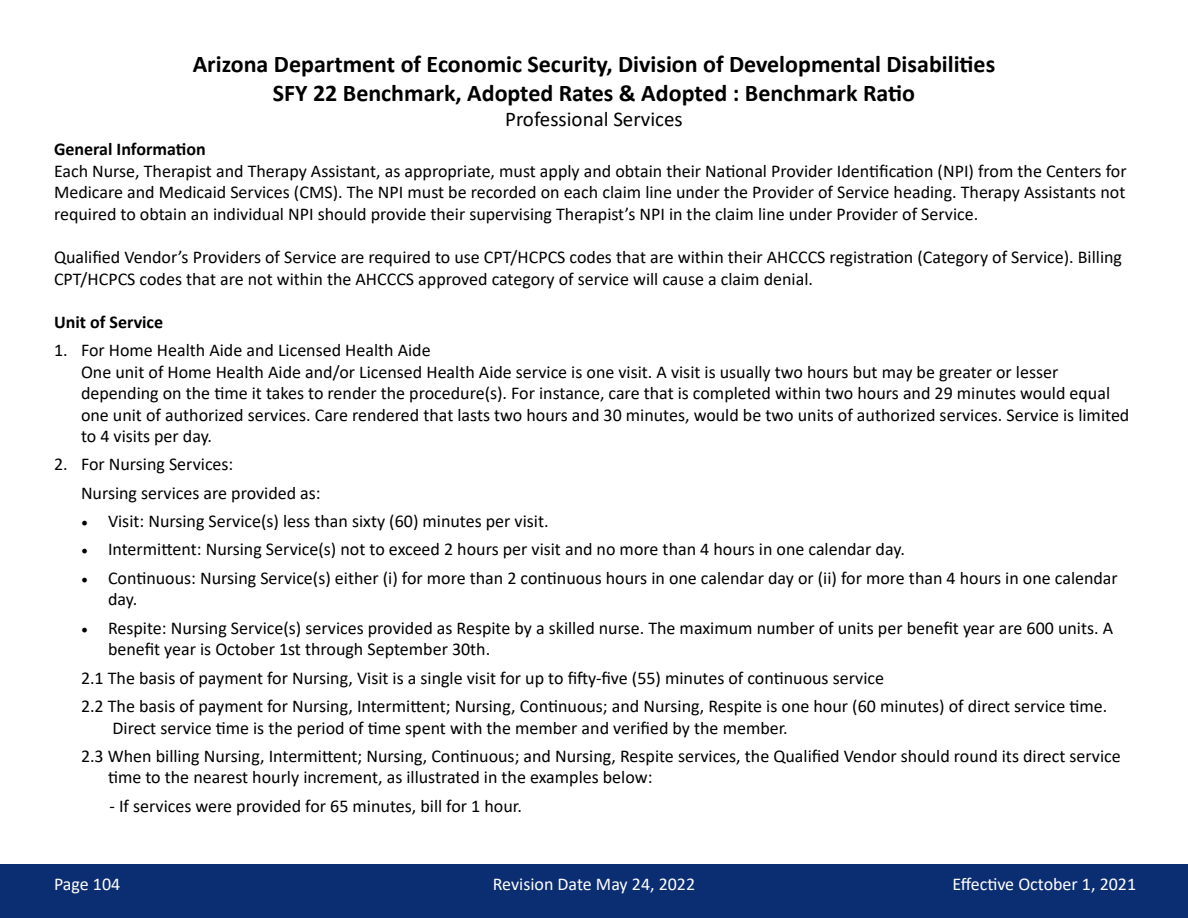
<style>
.page{position:relative;width:1188px;height:918px;background:#fff}
.page>*{position:absolute;margin:0;border:0;box-sizing:border-box;transform-origin:0 0}
.t1{font:700 24px/28.8px "Calibri";color:#000;text-align:center}
.t2{font:21px "Calibri";color:#000}
.t3{font:18px/21.6px "Calibri";color:#000}
.t4{font:18px "Calibri";color:#fff}
.t5{font:700 18px "Calibri";color:#000}
.s1{font-family:"Minion Pro"}
</style>
<div class="page">
<div style="left:0;top:864px;width:1188px;height:54px;background:#0b2d72"></div>
<h1 class="t1" style="left:193px;top:49px;width:804px">Arizona Department of Economic Security, Division of Developmental Disabilities<br>SFY 22 Benchmark, Adopted Rates &amp; Adopted : Benchmark Ratio</h1>
<p class="t2" style="left:505px;top:104px;width:179px">Professional Services</p>
<p class="t5" style="left:54px;top:136px;width:153px">General Information</p>
<p class="t3" style="left:54px;top:159px;width:1074px;text-align:justify">Each Nurse, Therapist and Therapy Assistant, as appropriate, must apply and obtain their National Provider Identification (NPI) from the Centers for Medicare and Medicaid Services (CMS). The NPI must be recorded on each claim line under the Provider of Service heading. Therapy Assistants not required to obtain an individual NPI should provide their supervising Therapist’s NPI in the claim line under Provider of Service.</p>
<p class="t3" style="left:54px;top:246px;width:1070px">Qualified Vendor’s Providers of Service are required to use CPT/HCPCS codes that are within their AHCCCS registration (Category of Service). Billing<br>CPT/HCPCS codes that are not within the AHCCCS approved category of service will cause a claim denial.</p>
<p class="t5" style="left:54px;top:309px;width:111px">Unit of Service</p>
<p class="t3" style="left:81px;top:339px;width:1050px;text-indent:-27px">1. For Home Health Aide and Licensed Health Aide<br>One unit of Home Health Aide and/or Licensed Health Aide service is one visit. A visit is usually two hours but may be greater or lesser depending on the time it takes to render the procedure(s). For instance, care that is completed within two hours and 29 minutes would equal one unit of authorized services. Care rendered that lasts two hours and 30 minutes, would be two units of authorized services. Service is limited to 4 visits per day.</p>
<p class="t3" style="left:81px;top:450px;width:241px;line-height:28.3px;text-indent:-27px">2. For Nursing Services:<br>Nursing services are provided as:</p>
<p class="t3" style="left:81px;top:510px;width:469px"><span class="s1">•</span> Visit: Nursing Service(s) less than sixty (60) minutes per visit.</p>
<p class="t3" style="left:81px;top:538px;width:825px"><span class="s1">•</span> Intermittent: Nursing Service(s) not to exceed 2 hours per visit and no more than 4 hours in one calendar day.</p>
<p class="t3" style="left:108px;top:566px;width:1011px;text-indent:-27px"><span class="s1">•</span> Continuous: Nursing Service(s) either (i) for more than 2 continuous hours in one calendar day or (ii) for more than 4 hours in one calendar day.</p>
<p class="t3" style="left:108px;top:616px;width:1007px;text-indent:-27px"><span class="s1">•</span> Respite: Nursing Service(s) services provided as Respite by a skilled nurse. The maximum number of units per benefit year are 600 units. A benefit year is October 1st through September 30th.</p>
<p class="t3" style="left:81px;top:663px;width:1028px;line-height:28.3px">2.1 The basis of payment for Nursing, Visit is a single visit for up to fifty-five (55) minutes of continuous service<br>2.2 The basis of payment for Nursing, Intermittent; Nursing, Continuous; and Nursing, Respite is one hour (60 minutes) of direct service time.</p>
<p class="t3" style="left:81px;top:713px;width:1041px;line-height:28.3px;text-indent:32px">Direct service time is the period of time spent with the member and verified by the member.<br>2.3 When billing Nursing, Intermittent; Nursing, Continuous; and Nursing, Respite services, the Qualified Vendor should round its direct service</p>
<p class="t3" style="left:108px;top:766px;width:546px">time to the nearest hourly increment, as illustrated in the examples below:</p>
<p class="t3" style="left:109px;top:795px;width:414px">- If services were provided for 65 minutes, bill for 1 hour.</p>
<p class="t4" style="left:54px;top:871px;width:68px">Page 104</p>
<p class="t4" style="left:493px;top:871px;width:204px">Revision Date May 24, 2022</p>
<p class="t4" style="left:952px;top:871px;width:185px">Effective October 1, 2021</p>
</div>
